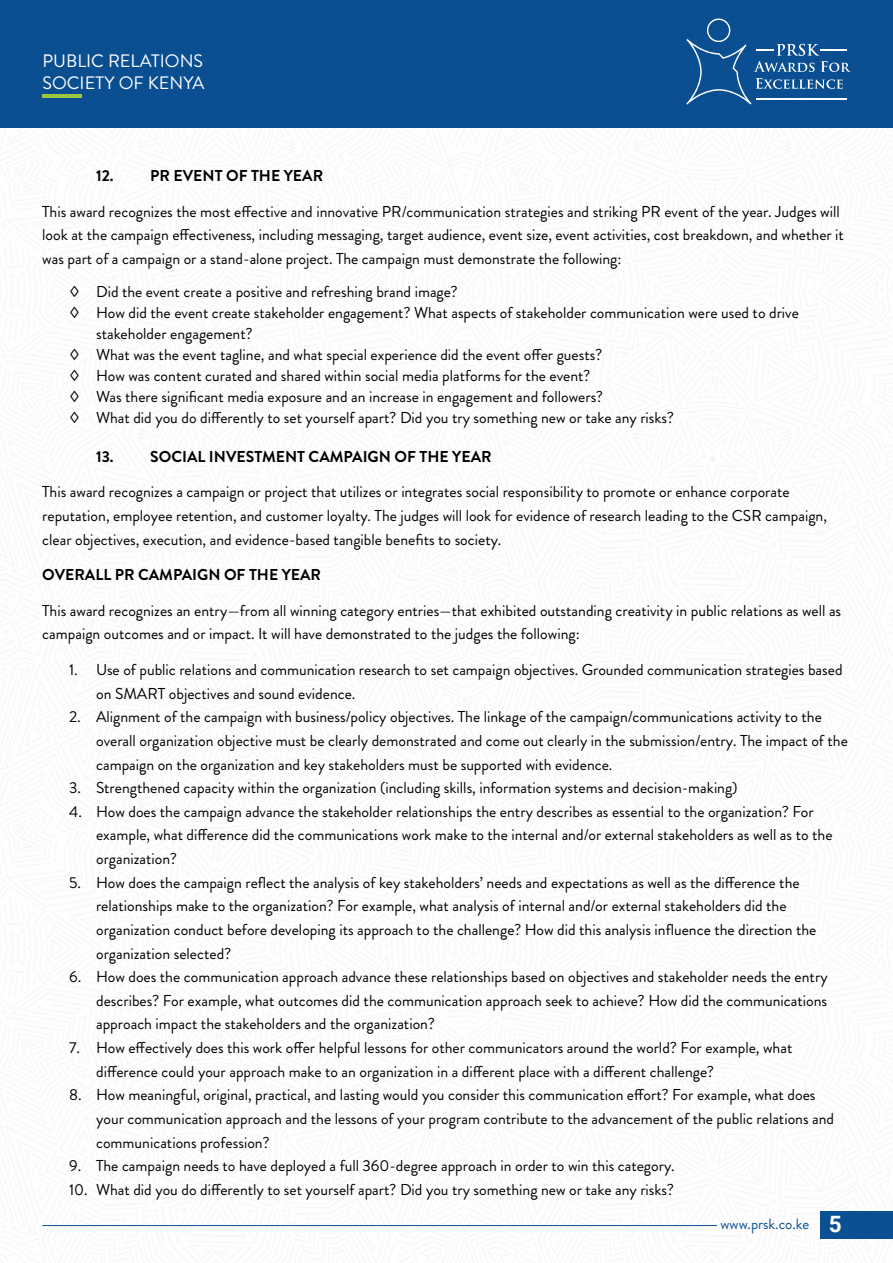
<style>
.page{position:relative;width:893px;height:1263px;background:#fff}
.page>*{position:absolute;margin:0;border:0;box-sizing:border-box;transform-origin:0 0}
.t1{font:18px/22px "Brandon Grotesque";color:#fff}
.t2{font:15.75px/23.7px "Brandon Grotesque";color:#000}
.t3{font:700 15.75px "Brandon Grotesque";color:#000}
.t4{font:700 15.75px "Brandon Grotesque";color:#000}
.t5{font:15px "Brandon Grotesque";color:#0b5093}
.s1{font-family:"Roboto";font-weight:700;font-size:22.5px;color:#fff}
</style>
<div class="page">
<div style="left:820px;top:1211px;width:73px;height:27px;background:#0b5093"></div>
<div style="left:0;top:0;width:893px;height:128px;background:#0b5093"></div>
<hr style="left:43px;top:94px;width:39px;height:3px;background:#9dc43d">
<svg style="left:686px;top:19px;width:165px;height:86px"></svg>
<hr style="left:820px;top:49px;width:27px;height:2px;background:#fff">
<hr style="left:43px;top:1225px;width:674px;height:1px;background:#0b5093">
<p class="t1" style="left:43px;top:50px;width:164px">PUBLIC RELATIONS<br>SOCIETY OF KENYA</p>
<p class="t4" style="left:96px;top:165px;width:229px">12. PR EVENT OF THE YEAR</p>
<p class="t2" style="left:42px;top:200px;width:803px">This award recognizes the most effective and innovative PR/communication strategies and striking PR event of the year. Judges will look at the campaign effectiveness, including messaging, target audience, event size, event activities, cost breakdown, and whether it was part of a campaign or a stand-alone project. The campaign must demonstrate the following:</p>
<p class="t2" style="left:69px;top:280px;width:390px">◊ Did the event create a positive and refreshing brand image?</p>
<p class="t2" style="left:69px;top:301px;width:731px">◊ How did the event create stakeholder engagement? What aspects of stakeholder communication were used to drive</p>
<p class="t2" style="left:96px;top:322px;width:158px">stakeholder engagement?</p>
<p class="t2" style="left:69px;top:343px;width:535px">◊ What was the event tagline, and what special experience did the event offer guests?</p>
<p class="t2" style="left:69px;top:364px;width:523px">◊ How was content curated and shared within social media platforms for the event?</p>
<p class="t2" style="left:69px;top:385px;width:536px">◊ Was there significant media exposure and an increase in engagement and followers?</p>
<p class="t2" style="left:69px;top:406px;width:606px">◊ What did you do differently to set yourself apart? Did you try something new or take any risks?</p>
<p class="t3" style="left:96px;top:445px;width:397px">13. SOCIAL INVESTMENT CAMPAIGN OF THE YEAR</p>
<p class="t2" style="left:42px;top:480px;width:786px">This award recognizes a campaign or project that utilizes or integrates social responsibility to promote or enhance corporate reputation, employee retention, and customer loyalty. The judges will look for evidence of research leading to the CSR campaign, clear objectives, execution, and evidence-based tangible benefits to society.</p>
<p class="t3" style="left:42px;top:564px;width:280px">OVERALL PR CAMPAIGN OF THE YEAR</p>
<p class="t2" style="left:42px;top:599px;width:800px">This award recognizes an entry—from all winning category entries—that exhibited outstanding creativity in public relations as well as campaign outcomes and or impact. It will have demonstrated to the judges the following:</p>
<p class="t2" style="left:96px;top:658px;width:748px;text-indent:-27px">1. Use of public relations and communication research to set campaign objectives. Grounded communication strategies based on SMART objectives and sound evidence.</p>
<p class="t2" style="left:96px;top:705px;width:753px;text-indent:-27px">2. Alignment of the campaign with business/policy objectives. The linkage of the campaign/communications activity to the overall organization objective must be clearly demonstrated and come out clearly in the submission/entry. The impact of the campaign on the organization and key stakeholders must be supported with evidence.</p>
<p class="t2" style="left:69px;top:776px;width:670px">3. Strengthened capacity within the organization (including skills, information systems and decision-making)</p>
<p class="t2" style="left:96px;top:800px;width:738px;text-indent:-27px">4. How does the campaign advance the stakeholder relationships the entry describes as essential to the organization? For example, what difference did the communications work make to the internal and/or external stakeholders as well as to the organization?</p>
<p class="t2" style="left:96px;top:871px;width:722px;text-indent:-27px">5. How does the campaign reflect the analysis of key stakeholders’ needs and expectations as well as the difference the relationships make to the organization? For example, what analysis of internal and/or external stakeholders did the organization conduct before developing its approach to the challenge? How did this analysis influence the direction the organization selected?</p>
<p class="t2" style="left:96px;top:965px;width:733px;text-align:justify;text-indent:-27px">6. How does the communication approach advance these relationships based on objectives and stakeholder needs the entry describes? For example, what outcomes did the communication approach seek to achieve? How did the communications approach impact the stakeholders and the organization?</p>
<p class="t2" style="left:96px;top:1036px;width:698px;text-indent:-27px">7. How effectively does this work offer helpful lessons for other communicators around the world? For example, what difference could your approach make to an organization in a different place with a different challenge?</p>
<p class="t2" style="left:96px;top:1083px;width:739px;text-indent:-27px">8. How meaningful, original, practical, and lasting would you consider this communication effort? For example, what does your communication approach and the lessons of your program contribute to the advancement of the public relations and communications profession?</p>
<p class="t2" style="left:69px;top:1154px;width:607px">9. The campaign needs to have deployed a full 360-degree approach in order to win this category.</p>
<p class="t2" style="left:69px;top:1178px;width:606px">10. What did you do differently to set yourself apart? Did you try something new or take any risks?</p>
<p class="t5" style="left:720px;top:1213px;width:123px">www.prsk.co.ke <span class="s1">5</span></p>
</div>
